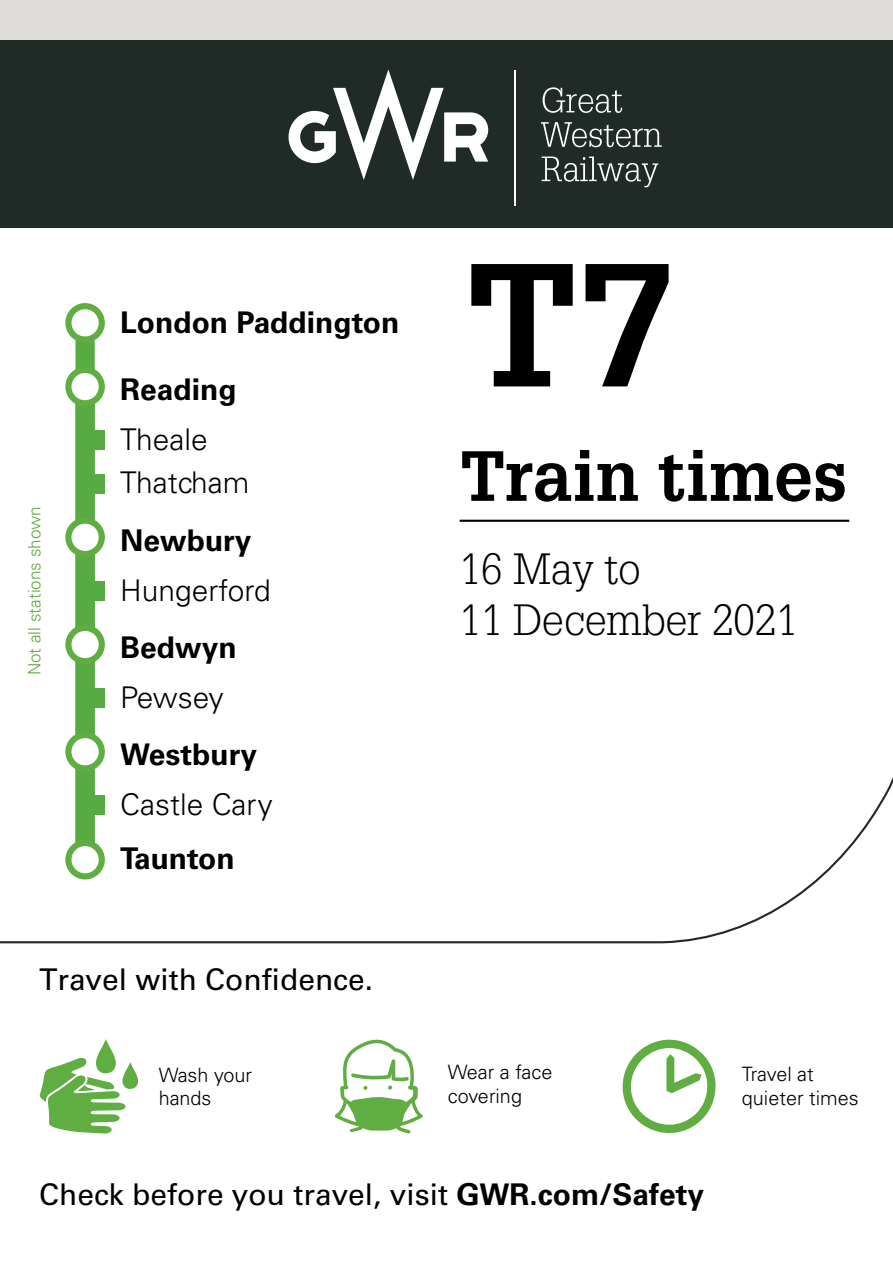
<style>
.page{position:relative;width:893px;height:1263px;background:#fff}
.page>*{position:absolute;margin:0;border:0;box-sizing:border-box;transform-origin:0 0}
.t1{font:700 170.85px "Glypha LT Std";color:#000}
.t2{font:700 69.15px "Glypha LT Std";color:#000}
.t3{font:300 42.75px/51.3px "Glypha LT Std";color:#000}
.t4{font:29.85px "Univers LT Std";color:#000}
.t5{font:700 29.85px "Univers LT Std";color:#000}
.t6{font:300 29.85px/43.5px "Univers LT Std";color:#000}
.t7{font:300 19.8px/23.7px "Univers LT Std";color:#000}
.t8{font:300 17.1px "Univers LT Std";color:#5fa841}
.s1{font-weight:700}
</style>
<div class="page">
<div style="left:0;top:0;width:893px;height:227px;background:#202a26"></div>
<div style="left:75px;top:323px;width:20px;height:526px;background:#57ab42"></div>
<div style="left:65px;top:303px;width:40px;height:40px;background:#60ae42;border-radius:50%"></div>
<div style="left:72px;top:309px;width:27px;height:27px;background:#fff;border-radius:50%"></div>
<div style="left:65px;top:367px;width:40px;height:39px;background:#60ae42;border-radius:50%"></div>
<div style="left:72px;top:373px;width:27px;height:27px;background:#fff;border-radius:50%"></div>
<div style="left:65px;top:517px;width:40px;height:40px;background:#60ae42;border-radius:50%"></div>
<div style="left:72px;top:524px;width:27px;height:27px;background:#fff;border-radius:50%"></div>
<div style="left:85px;top:431px;width:20px;height:19px;background:#57ab42"></div>
<div style="left:85px;top:474px;width:20px;height:19px;background:#57ab42"></div>
<div style="left:85px;top:581px;width:20px;height:19px;background:#57ab42"></div>
<hr style="left:460px;top:520px;width:389px;height:2px;background:#000">
<svg style="left:0;top:594px;width:893px;height:540px"></svg>
<svg style="left:623px;top:1040px;width:92px;height:93px"></svg>
<svg style="left:39px;top:1039px;width:99px;height:94px"></svg>
<svg style="left:335px;top:1036px;width:88px;height:97px"></svg>
<div style="left:0;top:0;width:893px;height:39px;background:#dfddd9"></div>
<svg style="left:543px;top:87px;width:79px;height:26px"></svg>
<hr style="left:514px;top:70px;width:2px;height:136px;background:#fff">
<svg style="left:541px;top:122px;width:121px;height:25px"></svg>
<svg style="left:542px;top:157px;width:116px;height:30px"></svg>
<svg style="left:288px;top:69px;width:200px;height:111px"></svg>
<p class="t5" style="left:120px;top:305px;width:281px">London Paddington</p>
<p class="t5" style="left:120px;top:372px;width:118px">Reading</p>
<p class="t8" style="left:24px;top:675px;width:171px;rotate:-90deg">Not all stations shown</p>
<p class="t6" style="left:120px;top:417px;width:131px">Theale<br>Thatcham</p>
<p class="t5" style="left:120px;top:523px;width:133px">Newbury</p>
<p class="t6" style="left:120px;top:568px;width:152px">Hungerford</p>
<p class="t5" style="left:120px;top:630px;width:118px">Bedwyn</p>
<p class="t6" style="left:120px;top:675px;width:105px">Pewsey</p>
<p class="t5" style="left:120px;top:737px;width:138px">Westbury</p>
<p class="t6" style="left:120px;top:783px;width:154px">Castle Cary</p>
<p class="t5" style="left:120px;top:841px;width:116px">Taunton</p>
<p class="t4" style="left:39px;top:961px;width:336px">Travel with Confidence.</p>
<h1 class="t1" style="left:465px;top:220px;width:211px">T7</h1>
<h2 class="t2" style="left:460px;top:433px;width:389px">Train times</h2>
<h3 class="t3" style="left:460px;top:544px;width:339px">16 May to<br>11 December 2021</h3>
<p class="t7" style="left:159px;top:1063px;width:95px">Wash your hands</p>
<p class="t7" style="left:448px;top:1060px;width:106px">Wear a face covering</p>
<p class="t4" style="left:39px;top:1177px;width:666px">Check before you travel, visit <span class="s1">GWR.com/Safety</span></p>
<p class="t7" style="left:742px;top:1062px;width:118px">Travel at quieter times</p>
</div>
